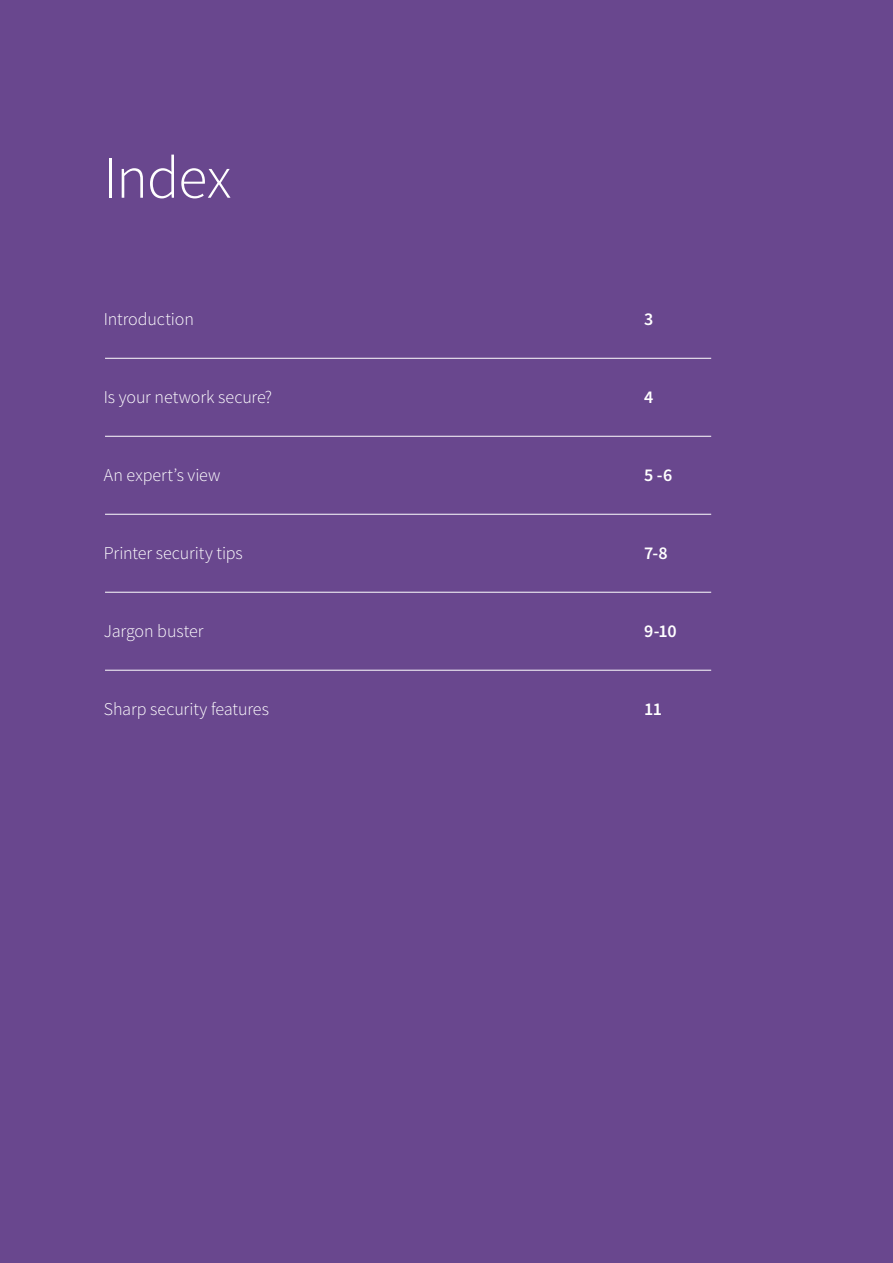
<style>
.page{position:relative;width:893px;height:1263px;background:#69478e}
.page>*{position:absolute;margin:0;border:0;box-sizing:border-box;transform-origin:0 0}
.t1{font:300 60px "Source Sans Pro";letter-spacing:-.02em;color:#fff}
.t2{font:300 18px "Source Sans Pro";letter-spacing:-.005em;color:#fff}
.t3{font:600 18px "Source Sans Pro";color:#fff}
</style>
<div class="page">
<hr style="left:105px;top:358px;width:606px;height:1px;background:#fff">
<hr style="left:105px;top:436px;width:606px;height:1px;background:#fff">
<hr style="left:105px;top:514px;width:606px;height:1px;background:#fff">
<hr style="left:105px;top:592px;width:606px;height:1px;background:#fff">
<hr style="left:105px;top:670px;width:606px;height:1px;background:#fff">
<h1 class="t1" style="left:104px;top:141px;width:129px">Index</h1>
<p class="t2" style="left:104px;top:308px;width:91px">Introduction</p>
<p class="t3" style="left:644px;top:308px;width:11px">3</p>
<p class="t2" style="left:104px;top:386px;width:170px">Is your network secure?</p>
<p class="t3" style="left:644px;top:386px;width:11px">4</p>
<p class="t2" style="left:104px;top:464px;width:118px">An expert’s view</p>
<p class="t3" style="left:644px;top:464px;width:30px">5 -6</p>
<p class="t2" style="left:104px;top:542px;width:140px">Printer security tips</p>
<p class="t3" style="left:644px;top:542px;width:25px">7-8</p>
<p class="t2" style="left:104px;top:620px;width:101px">Jargon buster</p>
<p class="t3" style="left:644px;top:620px;width:34px">9-10</p>
<p class="t2" style="left:104px;top:698px;width:167px">Sharp security features</p>
<p class="t3" style="left:644px;top:698px;width:20px">11</p>
</div>
